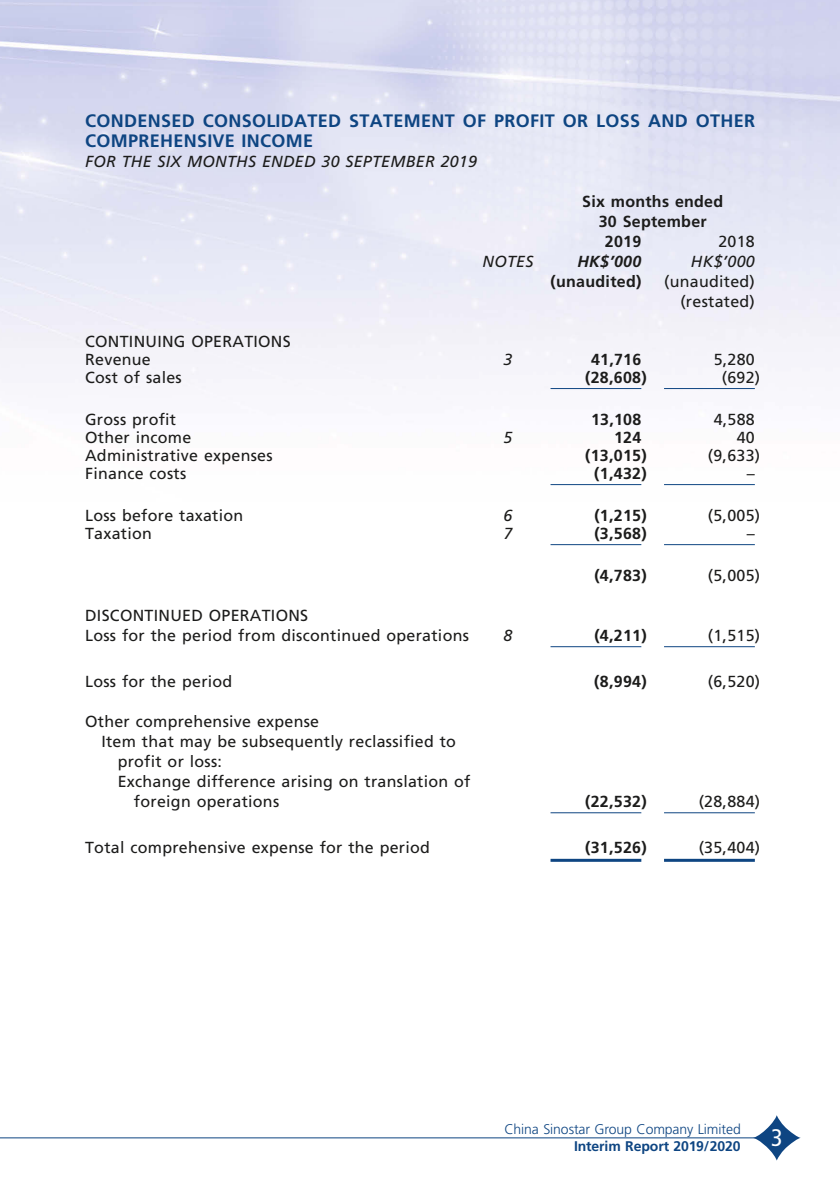
<style>
.page{position:relative;width:840px;height:1191px;background:#fff}
.page>*{position:absolute;margin:0;border:0;box-sizing:border-box;transform-origin:0 0}
.t1{font:condensed 24px "Frutiger LT Std";color:#fff}
.t2{font:700 18px/20px "Frutiger LT Std";letter-spacing:.015em;color:#0e4582}
.t3{font:16px/20px "Frutiger LT Std";letter-spacing:.015em;color:#1c1c1b}
.t4{font:700 16px "Frutiger LT Std";letter-spacing:.015em;color:#1c1c1b}
.t5{font:italic 16px "Frutiger LT Std";letter-spacing:.015em;color:#1c1c1b}
.t6{font:italic 700 16px "Frutiger LT Std";color:#1c1c1b}
.t7{font:300 14px "Frutiger LT Std";letter-spacing:-.01em;color:#0e4582}
.t8{font:700 14px "Frutiger LT Std";letter-spacing:-.01em;color:#0e4582}
</style>
<div class="page">
<img style="left:0;top:0;width:839px;height:1161px">
<svg style="left:752px;top:1115px;width:48px;height:45px"></svg>
<hr style="left:0;top:1137px;width:758px;height:1px;background:#0e4582">
<hr style="left:550px;top:388px;width:91px;height:1px;background:#0e4582">
<hr style="left:663px;top:388px;width:91px;height:1px;background:#0e4582">
<hr style="left:550px;top:484px;width:91px;height:1px;background:#0e4582">
<hr style="left:663px;top:484px;width:91px;height:1px;background:#0e4582">
<hr style="left:550px;top:544px;width:91px;height:1px;background:#0e4582">
<hr style="left:663px;top:544px;width:91px;height:1px;background:#0e4582">
<hr style="left:550px;top:646px;width:91px;height:1px;background:#0e4582">
<hr style="left:663px;top:646px;width:91px;height:1px;background:#0e4582">
<hr style="left:550px;top:812px;width:91px;height:1px;background:#0e4582">
<hr style="left:663px;top:812px;width:91px;height:1px;background:#0e4582">
<hr style="left:550px;top:859px;width:91px;height:3px;background:#0e4582">
<hr style="left:663px;top:859px;width:91px;height:3px;background:#0e4582">
<p class="t2" style="left:85px;top:111px;width:671px">CONDENSED CONSOLIDATED STATEMENT OF PROFIT OR LOSS AND OTHER<br>COMPREHENSIVE INCOME</p>
<p class="t5" style="left:85px;top:152px;width:393px">FOR THE SIX MONTHS ENDED 30 SEPTEMBER 2019</p>
<p class="t4" style="left:582px;top:192px;width:142px">Six months ended</p>
<p class="t4" style="left:598px;top:212px;width:109px">30 September</p>
<p class="t4" style="left:604px;top:232px;width:38px">2019</p>
<p class="t3" style="left:718px;top:231px;width:38px">2018</p>
<p class="t5" style="left:482px;top:252px;width:52px">NOTES</p>
<p class="t6" style="left:577px;top:252px;width:65px">HK$’000</p>
<p class="t5" style="left:690px;top:252px;width:65px">HK$’000</p>
<p class="t4" style="left:550px;top:272px;width:92px">(unaudited)</p>
<p class="t3" style="left:663px;top:271px;width:92px;text-align:right">(unaudited) (restated)</p>
<p class="t3" style="left:85px;top:332px;width:207px;line-height:18px">CONTINUING OPERATIONS<br>Revenue</p>
<p class="t5" style="left:503px;top:350px;width:10px">3</p>
<p class="t4" style="left:590px;top:350px;width:52px">41,716</p>
<p class="t3" style="left:713px;top:349px;width:43px">5,280</p>
<p class="t3" style="left:85px;top:367px;width:98px">Cost of sales</p>
<p class="t4" style="left:585px;top:368px;width:63px">(28,608)</p>
<p class="t3" style="left:721px;top:367px;width:40px">(692)</p>
<p class="t3" style="left:85px;top:409px;width:92px">Gross profit</p>
<p class="t4" style="left:590px;top:410px;width:52px">13,108</p>
<p class="t3" style="left:713px;top:409px;width:43px">4,588</p>
<p class="t3" style="left:85px;top:427px;width:108px">Other income</p>
<p class="t5" style="left:503px;top:428px;width:10px">5</p>
<p class="t4" style="left:613px;top:428px;width:29px">124</p>
<p class="t3" style="left:736px;top:427px;width:20px">40</p>
<p class="t3" style="left:85px;top:445px;width:189px">Administrative expenses</p>
<p class="t4" style="left:585px;top:446px;width:63px">(13,015)</p>
<p class="t3" style="left:707px;top:445px;width:54px">(9,633)</p>
<p class="t3" style="left:85px;top:463px;width:103px">Finance costs</p>
<p class="t4" style="left:594px;top:464px;width:54px">(1,432)</p>
<p class="t3" style="left:746px;top:463px;width:9px">–</p>
<p class="t3" style="left:85px;top:505px;width:160px">Loss before taxation</p>
<p class="t5" style="left:503px;top:506px;width:10px">6</p>
<p class="t4" style="left:594px;top:506px;width:54px">(1,215)</p>
<p class="t3" style="left:707px;top:505px;width:54px">(5,005)</p>
<p class="t3" style="left:85px;top:523px;width:68px">Taxation</p>
<p class="t5" style="left:503px;top:524px;width:10px">7</p>
<p class="t4" style="left:594px;top:524px;width:54px">(3,568)</p>
<p class="t3" style="left:746px;top:523px;width:9px">–</p>
<p class="t4" style="left:594px;top:566px;width:54px">(4,783)</p>
<p class="t3" style="left:707px;top:565px;width:54px">(5,005)</p>
<p class="t3" style="left:85px;top:605px;width:385px">DISCONTINUED OPERATIONS<br>Loss for the period from discontinued operations</p>
<p class="t5" style="left:503px;top:626px;width:10px">8</p>
<p class="t4" style="left:594px;top:626px;width:54px">(4,211)</p>
<p class="t3" style="left:707px;top:625px;width:54px">(1,515)</p>
<p class="t3" style="left:85px;top:671px;width:149px">Loss for the period</p>
<p class="t4" style="left:594px;top:672px;width:54px">(8,994)</p>
<p class="t3" style="left:707px;top:671px;width:54px">(6,520)</p>
<p class="t3" style="left:85px;top:711px;width:235px">Other comprehensive expense</p>
<p class="t3" style="left:101px;top:731px;width:356px">Item that may be subsequently reclassified to</p>
<p class="t3" style="left:118px;top:751px;width:106px">profit or loss:</p>
<p class="t3" style="left:118px;top:771px;width:354px">Exchange difference arising on translation of</p>
<p class="t3" style="left:134px;top:791px;width:147px">foreign operations</p>
<p class="t4" style="left:584px;top:792px;width:63px">(22,532)</p>
<p class="t3" style="left:698px;top:791px;width:63px">(28,884)</p>
<p class="t3" style="left:85px;top:837px;width:346px">Total comprehensive expense for the period</p>
<p class="t4" style="left:585px;top:838px;width:63px">(31,526)</p>
<p class="t3" style="left:698px;top:837px;width:63px">(35,404)</p>
<p class="t7" style="left:504px;top:1121px;width:238px">China Sinostar Group Company Limited</p>
<p class="t8" style="left:573px;top:1137px;width:168px">Interim Report 2019/2020</p>
<h1 class="t1" style="left:770px;top:1124px;width:13px">3</h1>
</div>
